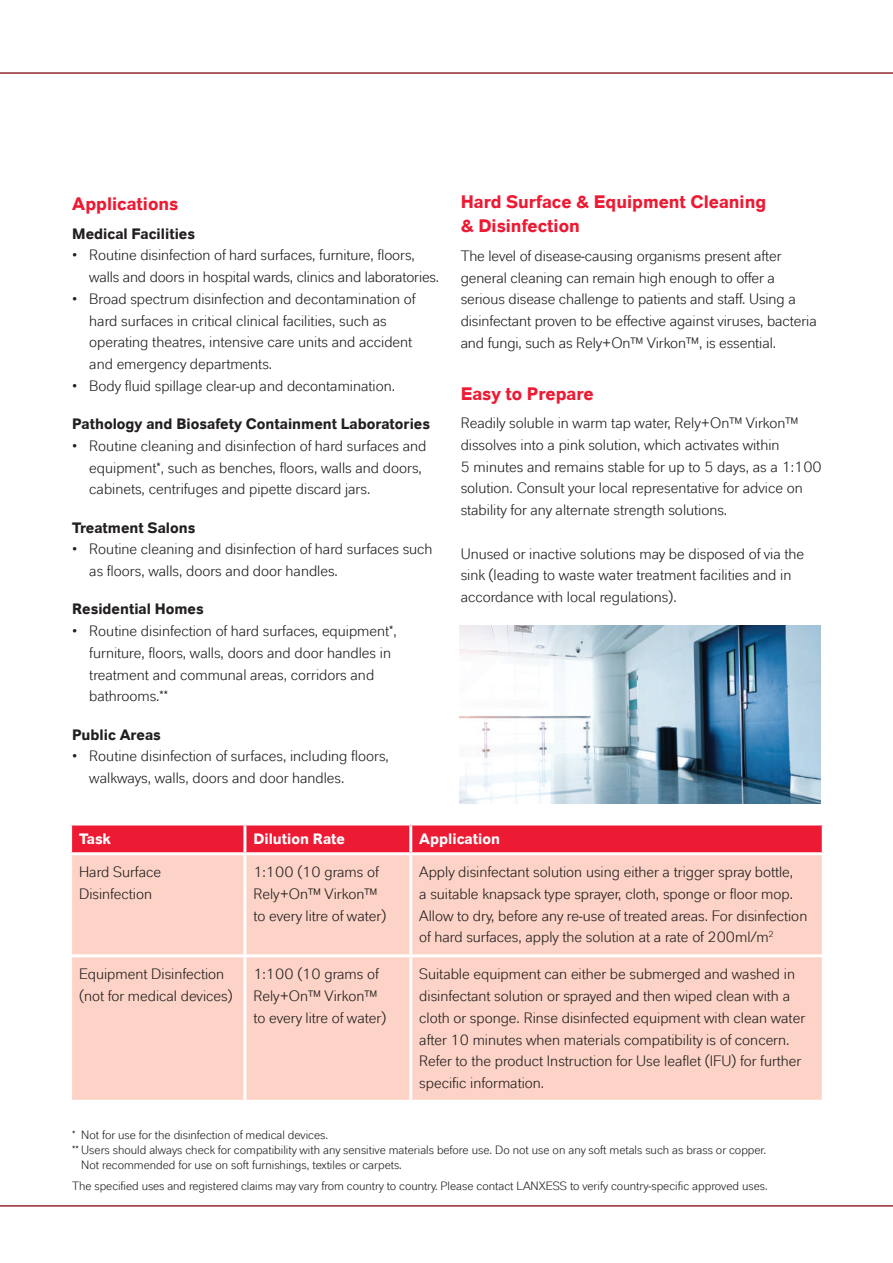
<style>
.page{position:relative;width:893px;height:1263px;background:#fff}
.page>*{position:absolute;margin:0;border:0;box-sizing:border-box;transform-origin:0 0}
.t1{font:700 18px/24px "Lanxess";color:#ed1a33}
.t2{font:15px/21.8px "Lanxess";color:#231f20}
.t3{font:700 15px "Lanxess";color:#231f20}
.t4{font:700 15px "Lanxess";color:#fff}
.t5{font:12px "Lanxess";color:#231f20}
</style>
<div class="page">
<hr style="left:0;top:72px;width:893px;height:2px;background:#932932">
<hr style="left:0;top:1205px;width:893px;height:1px;background:#932932">
<div style="left:72px;top:825px;width:750px;height:27px;background:#ed1a33"></div>
<div style="left:72px;top:855px;width:750px;height:245px;background:#fcd3c6"></div>
<hr style="left:243px;top:825px;width:3px;height:27px;background:#fff">
<hr style="left:409px;top:825px;width:3px;height:27px;background:#fff">
<hr style="left:243px;top:855px;width:3px;height:99px;background:#fff">
<hr style="left:409px;top:855px;width:3px;height:99px;background:#fff">
<hr style="left:69px;top:954px;width:176px;height:3px;background:#fff">
<hr style="left:245px;top:954px;width:166px;height:3px;background:#fff">
<hr style="left:243px;top:957px;width:3px;height:143px;background:#fff">
<hr style="left:411px;top:954px;width:414px;height:3px;background:#fff">
<hr style="left:409px;top:957px;width:3px;height:143px;background:#fff">
<img style="left:459px;top:625px;width:362px;height:179px">
<p class="t1" style="left:72px;top:190px;width:108px">Applications</p>
<p class="t3" style="left:72px;top:223px;width:124px">Medical Facilities</p>
<p class="t2" style="left:89px;top:244px;width:351px;text-indent:-17px">• Routine disinfection of hard surfaces, furniture, floors, walls and doors in hospital wards, clinics and laboratories.</p>
<p class="t2" style="left:89px;top:287px;width:328px;text-indent:-17px">• Broad spectrum disinfection and decontamination of hard surfaces in critical clinical facilities, such as operating theatres, intensive care units and accident and emergency departments.</p>
<p class="t2" style="left:72px;top:374px;width:324px">• Body fluid spillage clear-up and decontamination.</p>
<p class="t3" style="left:72px;top:413px;width:359px">Pathology and Biosafety Containment Laboratories</p>
<p class="t2" style="left:89px;top:434px;width:339px;text-indent:-17px">• Routine cleaning and disinfection of hard surfaces and equipment*, such as benches, floors, walls and doors, cabinets, centrifuges and pipette discard jars.</p>
<p class="t3" style="left:72px;top:517px;width:125px">Treatment Salons</p>
<p class="t2" style="left:89px;top:538px;width:345px;text-indent:-17px">• Routine cleaning and disinfection of hard surfaces such as floors, walls, doors and door handles.</p>
<p class="t3" style="left:72px;top:598px;width:133px">Residential Homes</p>
<p class="t2" style="left:89px;top:620px;width:309px;text-indent:-17px">• Routine disinfection of hard surfaces, equipment*, furniture, floors, walls, doors and door handles in treatment and communal areas, corridors and bathrooms.**</p>
<p class="t3" style="left:72px;top:724px;width:90px">Public Areas</p>
<p class="t2" style="left:89px;top:745px;width:301px;text-indent:-17px">• Routine disinfection of surfaces, including floors, walkways, walls, doors and door handles.</p>
<p class="t1" style="left:461px;top:189px;width:307px">Hard Surface &amp; Equipment Cleaning &amp; Disinfection</p>
<p class="t2" style="left:461px;top:244px;width:358px">The level of disease-causing organisms present after general cleaning can remain high enough to offer a serious disease challenge to patients and staff. Using a disinfectant proven to be effective against viruses, bacteria and fungi, such as Rely+On™ Virkon™, is essential.</p>
<p class="t1" style="left:461px;top:380px;width:134px">Easy to Prepare</p>
<p class="t2" style="left:461px;top:412px;width:363px">Readily soluble in warm tap water, Rely+On™ Virkon™ dissolves into a pink solution, which activates within<br>5 minutes and remains stable for up to 5 days, as a 1:100 solution. Consult your local representative for advice on stability for any alternate strength solutions.</p>
<p class="t2" style="left:461px;top:542px;width:345px">Unused or inactive solutions may be disposed of via the sink (leading to waste water treatment facilities and in accordance with local regulations).</p>
<p class="t4" style="left:79px;top:828px;width:34px">Task</p>
<p class="t4" style="left:253px;top:828px;width:93px">Dilution Rate</p>
<p class="t4" style="left:419px;top:828px;width:82px">Application</p>
<p class="t2" style="left:79px;top:861px;width:83px">Hard Surface<br>Disinfection</p>
<p class="t2" style="left:253px;top:861px;width:134px">1:100 (10 grams of<br>Rely+On™ Virkon™ to every litre of water)</p>
<p class="t2" style="left:419px;top:861px;width:390px">Apply disinfectant solution using either a trigger spray bottle,<br>a suitable knapsack type sprayer, cloth, sponge or floor mop.<br>Allow to dry, before any re-use of treated areas. For disinfection of hard surfaces, apply the solution at a rate of 200ml/m<sup>2</sup></p>
<p class="t2" style="left:79px;top:963px;width:155px">Equipment Disinfection (not for medical devices)</p>
<p class="t2" style="left:253px;top:963px;width:134px">1:100 (10 grams of<br>Rely+On™ Virkon™ to every litre of water)</p>
<p class="t2" style="left:419px;top:963px;width:387px">Suitable equipment can either be submerged and washed in disinfectant solution or sprayed and then wiped clean with a cloth or sponge. Rinse disinfected equipment with clean water after 10 minutes when materials compatibility is of concern.<br>Refer to the product Instruction for Use leaflet (IFU) for further specific information.</p>
<p class="t5" style="left:72px;top:1127px;width:257px">* Not for use for the disinfection of medical devices.</p>
<p class="t5" style="left:72px;top:1142px;width:695px">** Users should always check for compatibility with any sensitive materials before use. Do not use on any soft metals such as brass or copper.</p>
<p class="t5" style="left:81px;top:1157px;width:322px">Not recommended for use on soft furnishings, textiles or carpets.</p>
<p class="t5" style="left:72px;top:1178px;width:697px">The specified uses and registered claims may vary from country to country. Please contact LANXESS to verify country-specific approved uses.</p>
</div>
